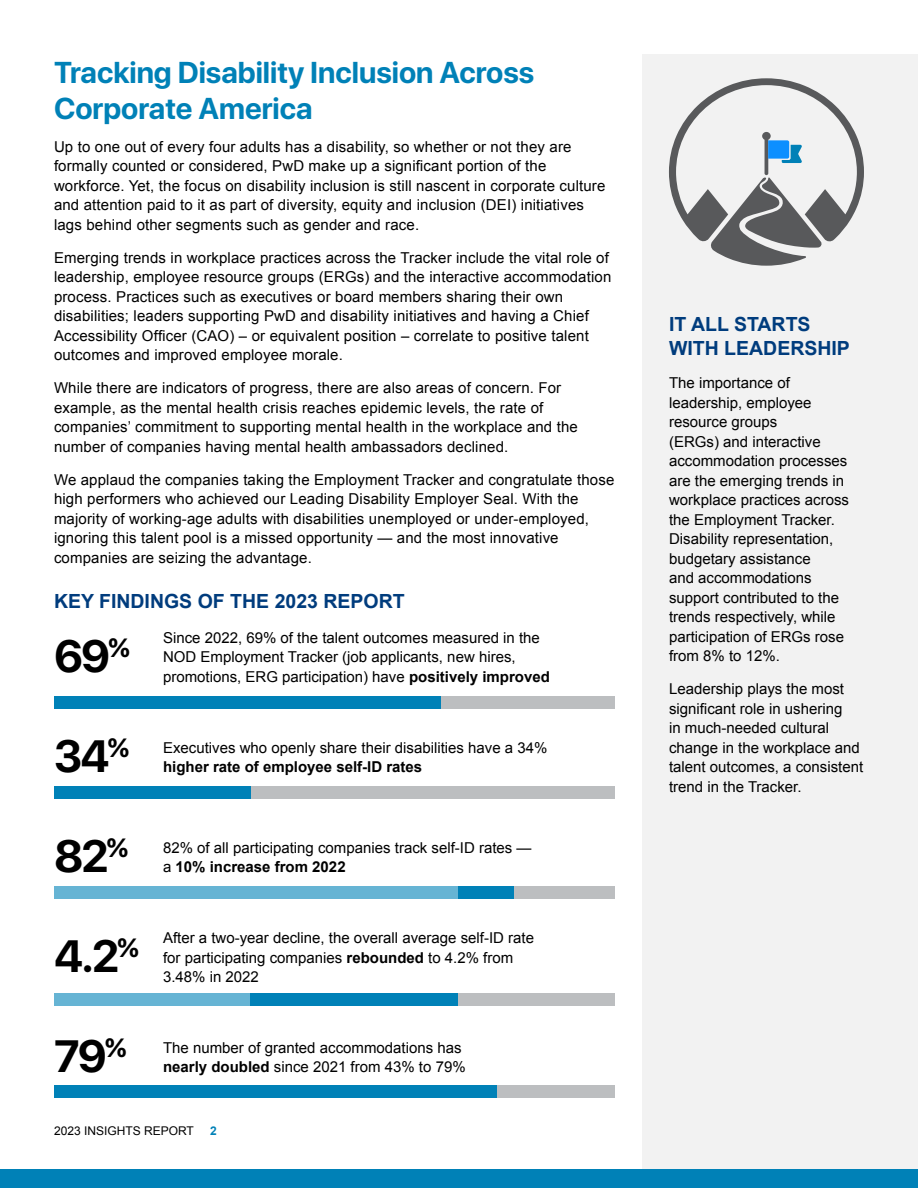
<style>
.page{position:relative;width:918px;height:1188px;background:#fff}
.page>*{position:absolute;margin:0;border:0;box-sizing:border-box;transform-origin:0 0}
.BODY{font:700 45px "SF Pro Display";letter-spacing:-.04em;color:#000}
.HEADING_1{font:700 30px/36px "SF Pro Display";color:#0081b7}
.BODY-2{font:700 26.25px "SF Pro Display";color:#000}
.HEADING_2{font:700 19.5px/24px "Arial";color:#003c7d}
.BODY-3{font:15px/19.5px "Arial";letter-spacing:.01em;color:#000}
.Bios{font:12px "Arial";color:#000}
.Bios-2{font:700 12px "Arial";color:#0081b7}
.s1{font-weight:700}
</style>
<div class="page">
<div style="left:0;top:1169px;width:918px;height:19px;background:#0081b7"></div>
<div style="left:642px;top:54px;width:276px;height:1115px;background:#f2f2f2"></div>
<div style="left:54px;top:696px;width:561px;height:13px;background:#bcbec0"></div>
<div style="left:54px;top:696px;width:387px;height:13px;background:#0081b7"></div>
<div style="left:54px;top:786px;width:561px;height:13px;background:#bcbec0"></div>
<div style="left:54px;top:786px;width:196px;height:13px;background:#0081b7"></div>
<div style="left:54px;top:886px;width:561px;height:13px;background:#bcbec0"></div>
<div style="left:54px;top:886px;width:460px;height:13px;background:#0081b7"></div>
<div style="left:54px;top:886px;width:404px;height:13px;background:#66b4d4"></div>
<div style="left:54px;top:993px;width:561px;height:13px;background:#bcbec0"></div>
<div style="left:54px;top:993px;width:404px;height:13px;background:#0081b7"></div>
<div style="left:54px;top:993px;width:195px;height:13px;background:#66b4d4"></div>
<div style="left:54px;top:1085px;width:561px;height:13px;background:#bcbec0"></div>
<div style="left:54px;top:1085px;width:443px;height:13px;background:#0081b7"></div>
<svg style="left:669px;top:78px;width:195px;height:188px"></svg>
<p class="HEADING_1" style="left:54px;top:54px;width:482px">Tracking Disability Inclusion Across<br>Corporate America</p>
<p class="BODY-3" style="left:54px;top:137px;width:553px">Up to one out of every four adults has a disability, so whether or not they are formally counted or considered, PwD make up a significant portion of the workforce. Yet, the focus on disability inclusion is still nascent in corporate culture and attention paid to it as part of diversity, equity and inclusion (DEI) initiatives lags behind other segments such as gender and race.</p>
<p class="BODY-3" style="left:54px;top:248px;width:559px">Emerging trends in workplace practices across the Tracker include the vital role of leadership, employee resource groups (ERGs) and the interactive accommodation process. Practices such as executives or board members sharing their own disabilities; leaders supporting PwD and disability initiatives and having a Chief Accessibility Officer (CAO) – or equivalent position – correlate to positive talent outcomes and improved employee morale.</p>
<p class="BODY-3" style="left:54px;top:378px;width:525px">While there are indicators of progress, there are also areas of concern. For example, as the mental health crisis reaches epidemic levels, the rate of companies’ commitment to supporting mental health in the workplace and the number of companies having mental health ambassadors declined.</p>
<p class="BODY-3" style="left:54px;top:470px;width:562px">We applaud the companies taking the Employment Tracker and congratulate those high performers who achieved our Leading Disability Employer Seal. With the majority of working-age adults with disabilities unemployed or under-employed, ignoring this talent pool is a missed opportunity — and the most innovative companies are seizing the advantage.</p>
<p class="HEADING_2" style="left:54px;top:590px;width:352px">KEY FINDINGS OF THE 2023 REPORT</p>
<p class="BODY-2" style="left:108px;top:632px;width:23px">%</p>
<p class="BODY" style="left:54px;top:630px;width:58px">69</p>
<p class="BODY" style="left:54px;top:730px;width:77px">34<sup>%</sup></p>
<p class="BODY-3" style="left:163px;top:628px;width:378px">Since 2022, 69% of the talent outcomes measured in the<br>NOD Employment Tracker (job applicants, new hires,</p>
<p class="BODY-3" style="left:163px;top:667px;width:388px">promotions, ERG participation) have <span class="s1">positively improved</span></p>
<p class="BODY-3" style="left:163px;top:738px;width:386px">Executives who openly share their disabilities have a 34% <span class="s1">higher rate of employee self-ID rates</span></p>
<p class="BODY" style="left:54px;top:830px;width:76px">82<sup>%</sup></p>
<p class="BODY-3" style="left:163px;top:838px;width:370px">82% of all participating companies track self-ID rates — a <span class="s1">10% increase from 2022</span></p>
<p class="BODY" style="left:54px;top:930px;width:86px">4.2<sup>%</sup></p>
<p class="BODY-3" style="left:163px;top:928px;width:372px">After a two-year decline, the overall average self-ID rate for participating companies <span class="s1">rebounded</span> to 4.2% from<br>3.48% in 2022</p>
<p class="BODY" style="left:54px;top:1030px;width:74px">79<sup>%</sup></p>
<p class="BODY-3" style="left:163px;top:1038px;width:304px">The number of granted accommodations has <span class="s1">nearly doubled</span> since 2021 from 43% to 79%</p>
<p class="Bios" style="left:54px;top:1123px;width:141px">2023 INSIGHTS REPORT</p>
<p class="Bios-2" style="left:210px;top:1123px;width:8px">2</p>
<p class="HEADING_2" style="left:669px;top:313px;width:182px">IT ALL STARTS<br>WITH LEADERSHIP</p>
<p class="BODY-3" style="left:669px;top:374px;width:182px">The importance of leadership, employee resource groups<br>(ERGs) and interactive accommodation processes are the emerging trends in workplace practices across the Employment Tracker.<br>Disability representation, budgetary assistance<br>and accommodations support contributed to the trends respectively, while participation of ERGs rose from 8% to 12%.</p>
<p class="BODY-3" style="left:669px;top:680px;width:196px">Leadership plays the most significant role in ushering<br>in much-needed cultural change in the workplace and talent outcomes, a consistent trend in the Tracker.</p>
</div>
